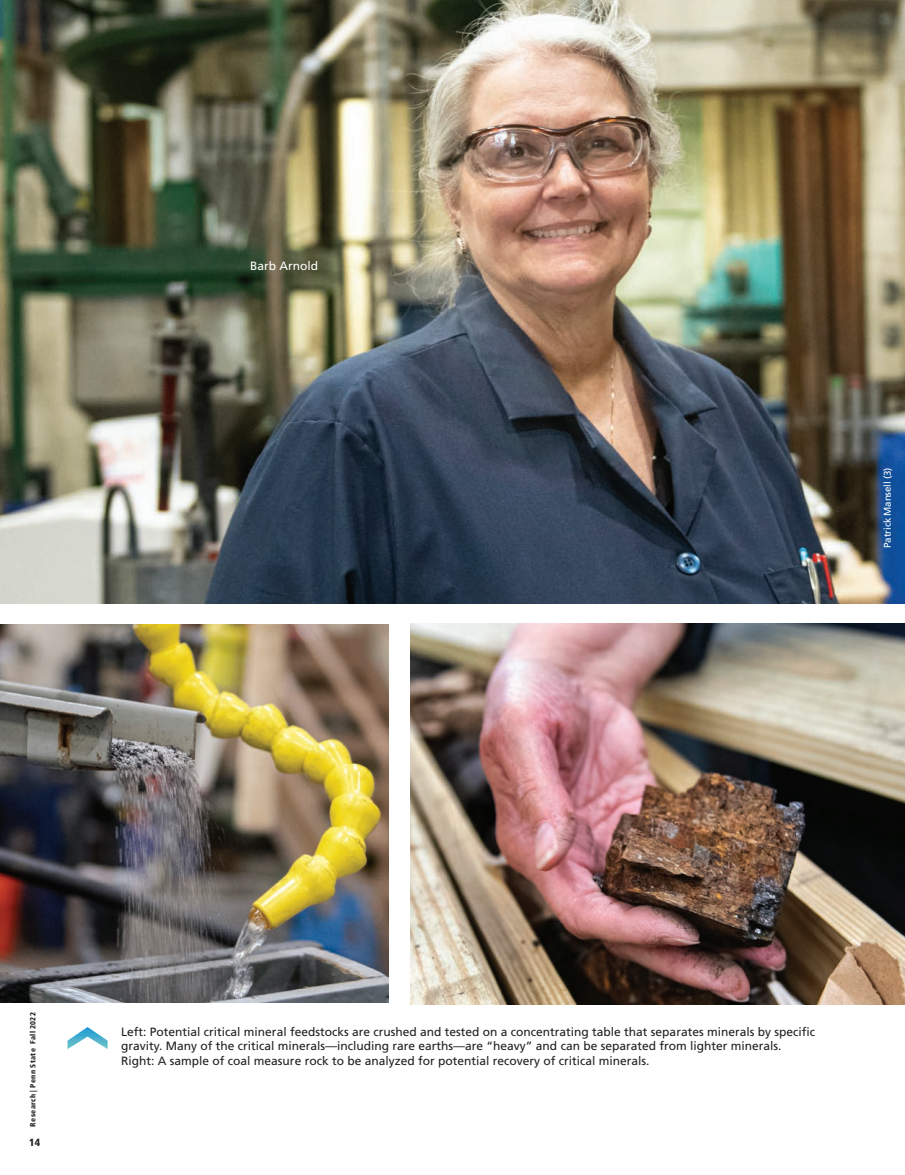
<style>
.page{position:relative;width:905px;height:1175px;background:#fff}
.page>*{position:absolute;margin:0;border:0;box-sizing:border-box;transform-origin:0 0}
.t1{font:12px/14.4px "Frutiger";color:#231f20}
.t2{font:12px "Frutiger";color:#fff}
.t3{font:900 condensed 10.5px "Frutiger";color:#231f20}
.t4{font:9.75px "Frutiger";letter-spacing:-.01em;color:#fff}
.t5{font:900 condensed 7.5px "Frutiger";letter-spacing:.055em;color:#231f20}
.s1{font-weight:700;font-stretch:normal}
</style>
<div class="page">
<img style="left:410px;top:623px;width:494px;height:381px">
<img style="left:0;top:624px;width:388px;height:379px">
<img style="left:0;top:0;width:904px;height:603px">
<svg style="left:68px;top:1027px;width:40px;height:22px"></svg>
<p class="t2" style="left:250px;top:258px;width:70px">Barb Arnold</p>
<p class="t4" style="left:881px;top:548px;width:82px;rotate:-90deg">Patrick Mansell (3)</p>
<p class="t5" style="left:28px;top:1126px;width:116px;rotate:-90deg">Research <span class="s1">|</span> Penn State Fall 2022</p>
<p class="t3" style="left:29px;top:1135px;width:12px">14</p>
<p class="t1" style="left:121px;top:1024px;width:695px">Left: Potential critical mineral feedstocks are crushed and tested on a concentrating table that separates minerals by specific gravity. Many of the critical minerals—including rare earths—are “heavy” and can be separated from lighter minerals.<br>Right: A sample of coal measure rock to be analyzed for potential recovery of critical minerals.</p>
</div>
